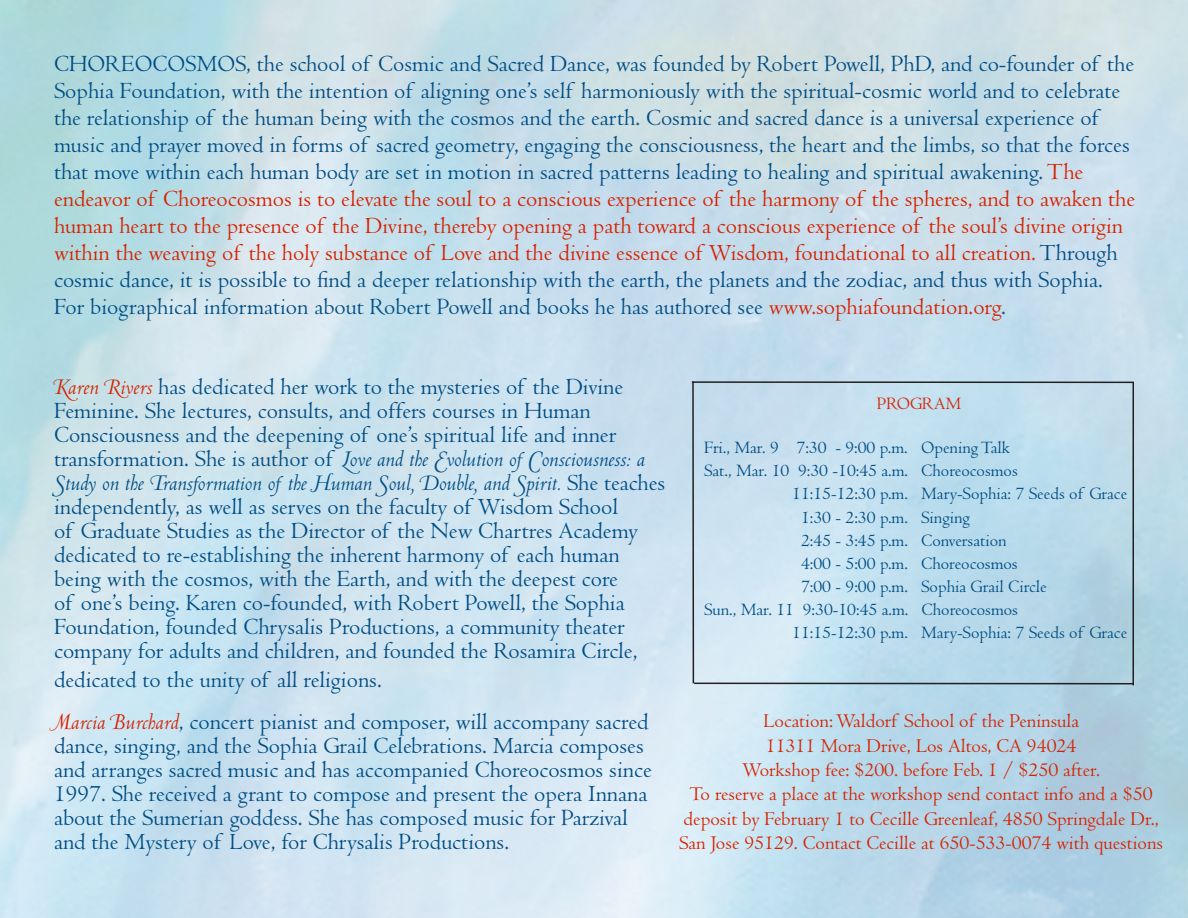
<style>
.page{position:relative;width:1188px;height:918px;background:#fff}
.page>*{position:absolute;margin:0;border:0;box-sizing:border-box;transform-origin:0 0}
.t1{font:24px "Centaur";color:#004d84}
.t2{font:24px "Centaur";color:#d52200}
.t3{font:24px "Centaur MT Swash Capitals";color:#004d84}
.t4{font:20.25px/24.3px "Centaur";color:#d52200}
.t5{font:18px "Centaur";color:#004d84}
.t6{font:18px "Centaur";color:#d52200}
.s1{color:#d52200}
.s2{color:#004d84}
.s3{font-family:"Centaur MT Swash Capitals";color:#d52200}
.s4{font-family:"Centaur"}
</style>
<div class="page">
<hr style="left:692px;top:381px;width:442px;height:2px;background:#231f20">
<hr style="left:694px;top:683px;width:440px;height:1px;background:#231f20">
<hr style="left:1132px;top:382px;width:2px;height:303px;background:#231f20">
<hr style="left:692px;top:381px;width:2px;height:302px;background:#231f20">
<p class="t1" style="left:54px;top:51px;width:1082px">choreocosmos, the school of Cosmic and Sacred Dance, was founded by Robert Powell, PhD, and co-founder of the</p>
<p class="t1" style="left:54px;top:78px;width:1068px">Sophia Foundation, with the intention of aligning one’s self harmoniously with the spiritual-cosmic world and to celebrate</p>
<p class="t1" style="left:54px;top:105px;width:1046px">the relationship of the human being with the cosmos and the earth. Cosmic and sacred dance is a universal experience of</p>
<p class="t1" style="left:54px;top:132px;width:1077px">music and prayer moved in forms of sacred geometry, engaging the consciousness, the heart and the limbs, so that the forces</p>
<p class="t1" style="left:54px;top:159px;width:1031px">that move within each human body are set in motion in sacred patterns leading to healing and spiritual awakening. <span class="s1">The</span></p>
<p class="t2" style="left:54px;top:186px;width:1083px">endeavor of Choreocosmos is to elevate the soul to a conscious experience of the harmony of the spheres, and to awaken the</p>
<p class="t2" style="left:54px;top:213px;width:1071px">human heart to the presence of the Divine, thereby opening a path toward a conscious experience of the soul’s divine origin</p>
<p class="t2" style="left:54px;top:240px;width:1065px">within the weaving of the holy substance of Love and the divine essence of Wisdom, foundational to all creation. <span class="s2">Through</span></p>
<p class="t1" style="left:54px;top:267px;width:1051px">cosmic dance, it is possible to find a deeper relationship with the earth, the planets and the zodiac, and thus with Sophia.</p>
<p class="t1" style="left:54px;top:294px;width:954px">For biographical information about Robert Powell and books he has authored see <span class="s1">www.sophiafoundation.org</span>.</p>
<p class="t1" style="left:54px;top:374px;width:571px"><span class="s3">Karen Rivers</span> has dedicated her work to the mysteries of the Divine</p>
<p class="t1" style="left:54px;top:398px;width:538px">Feminine. She lectures, consults, and offers courses in Human</p>
<p class="t1" style="left:54px;top:422px;width:564px">Consciousness and the deepening of one’s spiritual life and inner</p>
<p class="t3" style="left:54px;top:442px;width:592px"><span class="s4">transformation. She is author of</span> Love and the Evolution of Consciousness: a</p>
<p class="t3" style="left:54px;top:466px;width:613px">Study on the Transformation of the Human Soul, Double, and Spirit. <span class="s4">She teaches</span></p>
<p class="t1" style="left:54px;top:494px;width:566px">independently, as well as serves on the faculty of Wisdom School</p>
<p class="t1" style="left:54px;top:518px;width:585px">of Graduate Studies as the Director of the New Chartres Academy</p>
<p class="t1" style="left:54px;top:542px;width:567px">dedicated to re-establishing the inherent harmony of each human</p>
<p class="t1" style="left:54px;top:566px;width:566px">being with the cosmos, with the Earth, and with the deepest core</p>
<p class="t1" style="left:54px;top:590px;width:572px">of one’s being. Karen co-founded, with Robert Powell, the Sophia</p>
<p class="t1" style="left:54px;top:614px;width:572px">Foundation, founded Chrysalis Productions, a community theater</p>
<p class="t1" style="left:54px;top:638px;width:585px">company for adults and children, and founded the Rosamira Circle,</p>
<p class="t1" style="left:54px;top:666px;width:329px">dedicated to the unity of all religions.</p>
<p class="t1" style="left:54px;top:708px;width:596px"><span class="s3">Marcia Burchard</span>, concert pianist and composer, will accompany sacred</p>
<p class="t1" style="left:54px;top:732px;width:591px">dance, singing, and the Sophia Grail Celebrations. Marcia composes</p>
<p class="t1" style="left:54px;top:756px;width:599px">and arranges sacred music and has accompanied Choreocosmos since</p>
<p class="t1" style="left:54px;top:780px;width:595px">1997. She received a grant to compose and present the opera Innana</p>
<p class="t1" style="left:54px;top:804px;width:576px">about the Sumerian goddess. She has composed music for Parzival</p>
<p class="t1" style="left:54px;top:828px;width:457px">and the Mystery of Love, for Chrysalis Productions.</p>
<p class="t6" style="left:877px;top:393px;width:86px">PROGRAM</p>
<p class="t5" style="left:704px;top:438px;width:307px">Fri., Mar. 9 7:30 - 9:00 p.m. Opening Talk</p>
<p class="t5" style="left:704px;top:461px;width:315px">Sat., Mar. 10 9:30 -10:45 a.m. Choreocosmos</p>
<p class="t5" style="left:792px;top:484px;width:336px">11:15-12:30 p.m. Mary-Sophia: 7 Seeds of Grace</p>
<p class="t5" style="left:801px;top:507px;width:171px">1:30 - 2:30 p.m. Singing</p>
<p class="t5" style="left:801px;top:530px;width:207px">2:45 - 3:45 p.m. Conversation</p>
<p class="t5" style="left:801px;top:553px;width:218px">4:00 - 5:00 p.m. Choreocosmos</p>
<p class="t5" style="left:801px;top:577px;width:247px">7:00 - 9:00 p.m. Sophia Grail Circle</p>
<p class="t5" style="left:704px;top:600px;width:316px">Sun., Mar. 11 9:30-10:45 a.m. Choreocosmos</p>
<p class="t5" style="left:792px;top:623px;width:336px">11:15-12:30 p.m. Mary-Sophia: 7 Seeds of Grace</p>
<p class="t4" style="left:763px;top:709px;width:317px">Location: Waldorf School of the Peninsula</p>
<p class="t4" style="left:766px;top:734px;width:312px">11311 Mora Drive, Los Altos, CA 94024</p>
<p class="t4" style="left:742px;top:758px;width:359px">Workshop fee: $200. before Feb. 1 / $250 after.</p>
<p class="t4" style="left:690px;top:782px;width:464px">To reserve a place at the workshop send contact info and a $50</p>
<p class="t4" style="left:679px;top:807px;width:486px">deposit by February 1 to Cecille Greenleaf, 4850 Springdale Dr.,<br>San Jose 95129. Contact Cecille at 650-533-0074 with questions</p>
</div>
